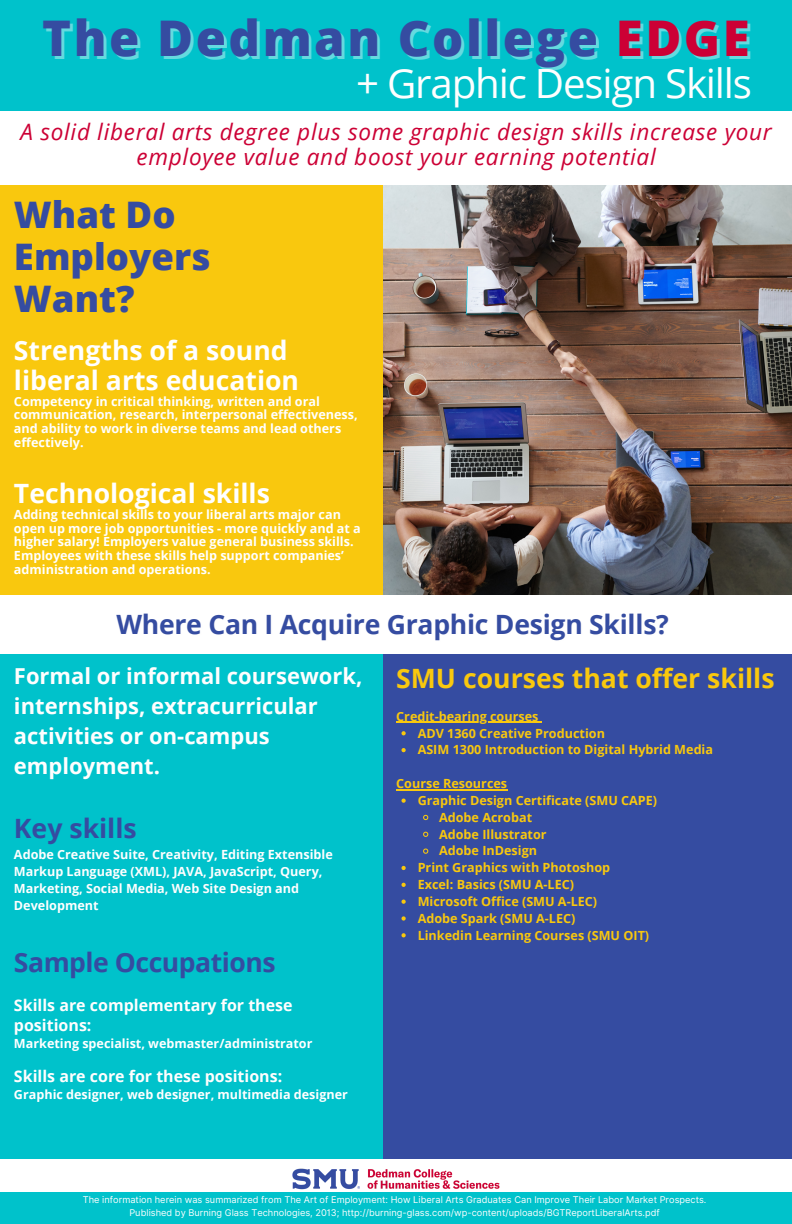
<style>
.page{position:relative;width:792px;height:1224px;background:#00c2cb}
.page>*{position:absolute;margin:0;border:0;box-sizing:border-box;transform-origin:0 0}
.t1{font:800 49.2px "Open Sans";letter-spacing:.05em;color:#354ca1}
.t2{font:40.2px "Open Sans";letter-spacing:-.03em;color:#fefefe}
.t3{font:800 36.6px/42px "Open Sans";color:#354ca1}
.t4{font:700 26.6px "Open Sans";letter-spacing:-.01em;color:#354ca1}
.t5{font:700 26.6px/29.4px "Open Sans";color:#fff}
.t6{font:700 26.6px "Open Sans";color:#f9c80e}
.t7{font:italic 22.6px/25.6px "Open Sans";letter-spacing:.03em;color:#cc0035;text-align:center}
.t8{font:700 22px/30px "Open Sans";color:#fefefe}
.t9{font:700 16px/20px "Open Sans";color:#fefefe}
.t10{font:700 12.6px/13.6px "Open Sans";color:#fff}
.t11{font:700 12.6px "Open Sans";color:#f9c80e}
.t12{font:700 12.6px/16.8px "Open Sans";color:#fefefe}
.t13{font:9.2px "Inter";color:#fefefe}
.s1{color:rgb(254 254 254/.4)}
</style>
<div class="page">
<img style="left:383px;top:185px;width:409px;height:410px">
<div style="left:0;top:176px;width:383px;height:435px;background:#f9c80e"></div>
<div style="left:0;top:112px;width:792px;height:73px;background:#fff"></div>
<div style="left:383px;top:612px;width:409px;height:547px;background:#354ca1"></div>
<div style="left:0;top:1159px;width:792px;height:33px;background:#fff"></div>
<img style="left:292px;top:1168px;width:208px;height:22px">
<div style="left:0;top:595px;width:792px;height:59px;background:#fff"></div>
<svg style="left:401px;top:731px;width:5px;height:4px"></svg>
<svg style="left:401px;top:748px;width:5px;height:4px"></svg>
<svg style="left:401px;top:799px;width:5px;height:4px"></svg>
<svg style="left:423px;top:814px;width:6px;height:7px"></svg>
<svg style="left:423px;top:831px;width:6px;height:6px"></svg>
<svg style="left:423px;top:848px;width:6px;height:6px"></svg>
<svg style="left:401px;top:866px;width:5px;height:4px"></svg>
<svg style="left:401px;top:883px;width:5px;height:4px"></svg>
<svg style="left:401px;top:900px;width:5px;height:4px"></svg>
<svg style="left:401px;top:916px;width:5px;height:5px"></svg>
<svg style="left:401px;top:933px;width:5px;height:4px"></svg>
<hr style="left:396px;top:722px;width:143px;height:1px;background:#f9c80e">
<hr style="left:396px;top:789px;width:111px;height:1px;background:#f9c80e">
<p class="t1" style="left:42px;top:3px;width:712px">The Dedman College <span class="s1">EDGE</span></p>
<p class="t2" style="left:356px;top:55px;width:398px">+ Graphic Design Skills</p>
<p class="t7" style="left:21px;top:118px;width:753px">A solid liberal arts degree plus some graphic design skills increase your employee value and boost your earning potential</p>
<p class="t3" style="left:14px;top:193px;width:198px">What Do<br>Employers</p>
<p class="t3" style="left:14px;top:277px;width:122px">Want?</p>
<p class="t5" style="left:14px;top:335px;width:287px">Strengths of a sound liberal arts education</p>
<p class="t10" style="left:14px;top:394px;width:345px">Competency in critical thinking, written and oral communication, research, interpersonal effectiveness, and ability to work in diverse teams and lead others effectively.</p>
<p class="t5" style="left:14px;top:478px;width:258px">Technological skills</p>
<p class="t10" style="left:14px;top:507px;width:348px">Adding technical skills to your liberal arts major can open up more job opportunities - more quickly and at a higher salary! Employers value general business skills.<br>Employees with these skills help support companies’ administration and operations.</p>
<p class="t4" style="left:116px;top:606px;width:554px">Where Can I Acquire Graphic Design Skills?</p>
<p class="t8" style="left:14px;top:661px;width:350px">Formal or informal coursework, internships, extracurricular activities or on-campus employment.</p>
<p class="t4" style="left:14px;top:810px;width:124px">Key skills</p>
<p class="t12" style="left:14px;top:846px;width:320px">Adobe Creative Suite, Creativity, Editing Extensible Markup Language (XML), JAVA, JavaScript, Query, Marketing, Social Media, Web Site Design and Development</p>
<p class="t4" style="left:14px;top:943px;width:263px">Sample Occupations</p>
<p class="t6" style="left:396px;top:660px;width:380px">SMU courses that offer skills</p>
<p class="t11" style="left:396px;top:707px;width:144px">Credit-bearing courses</p>
<p class="t11" style="left:418px;top:724px;width:189px">ADV 1360 Creative Production</p>
<p class="t11" style="left:418px;top:741px;width:297px">ASIM 1300 Introduction to Digital Hybrid Media</p>
<p class="t11" style="left:418px;top:791px;width:241px">Graphic Design Certificate (SMU CAPE)</p>
<p class="t11" style="left:439px;top:808px;width:95px">Adobe Acrobat</p>
<p class="t11" style="left:439px;top:825px;width:109px">Adobe Illustrator</p>
<p class="t11" style="left:439px;top:842px;width:100px">Adobe InDesign</p>
<p class="t11" style="left:418px;top:859px;width:194px">Print Graphics with Photoshop</p>
<p class="t11" style="left:418px;top:876px;width:158px">Excel: Basics (SMU A-LEC)</p>
<p class="t11" style="left:418px;top:892px;width:181px">Microsoft Office (SMU A-LEC)</p>
<p class="t11" style="left:418px;top:909px;width:159px">Adobe Spark (SMU A-LEC)</p>
<p class="t11" style="left:418px;top:926px;width:233px">Linkedin Learning Courses (SMU OIT)</p>
<p class="t11" style="left:396px;top:775px;width:113px">Course Resources</p>
<p class="t9" style="left:14px;top:995px;width:280px">Skills are complementary for these positions:</p>
<p class="t10" style="left:14px;top:1036px;width:300px">Marketing specialist, webmaster/administrator</p>
<p class="t9" style="left:14px;top:1066px;width:270px">Skills are core for these positions:</p>
<p class="t10" style="left:14px;top:1087px;width:335px">Graphic designer, web designer, multimedia designer</p>
<p class="t13" style="left:83px;top:1194px;width:625px">The information herein was summarized from The Art of Employment: How Liberal Arts Graduates Can Improve Their Labor Market Prospects.</p>
<p class="t13" style="left:129px;top:1207px;width:532px">Published by Burning Glass Technologies, 2013; http://burning-glass.com/wp-content/uploads/BGTReportLiberalArts.pdf</p>
</div>
